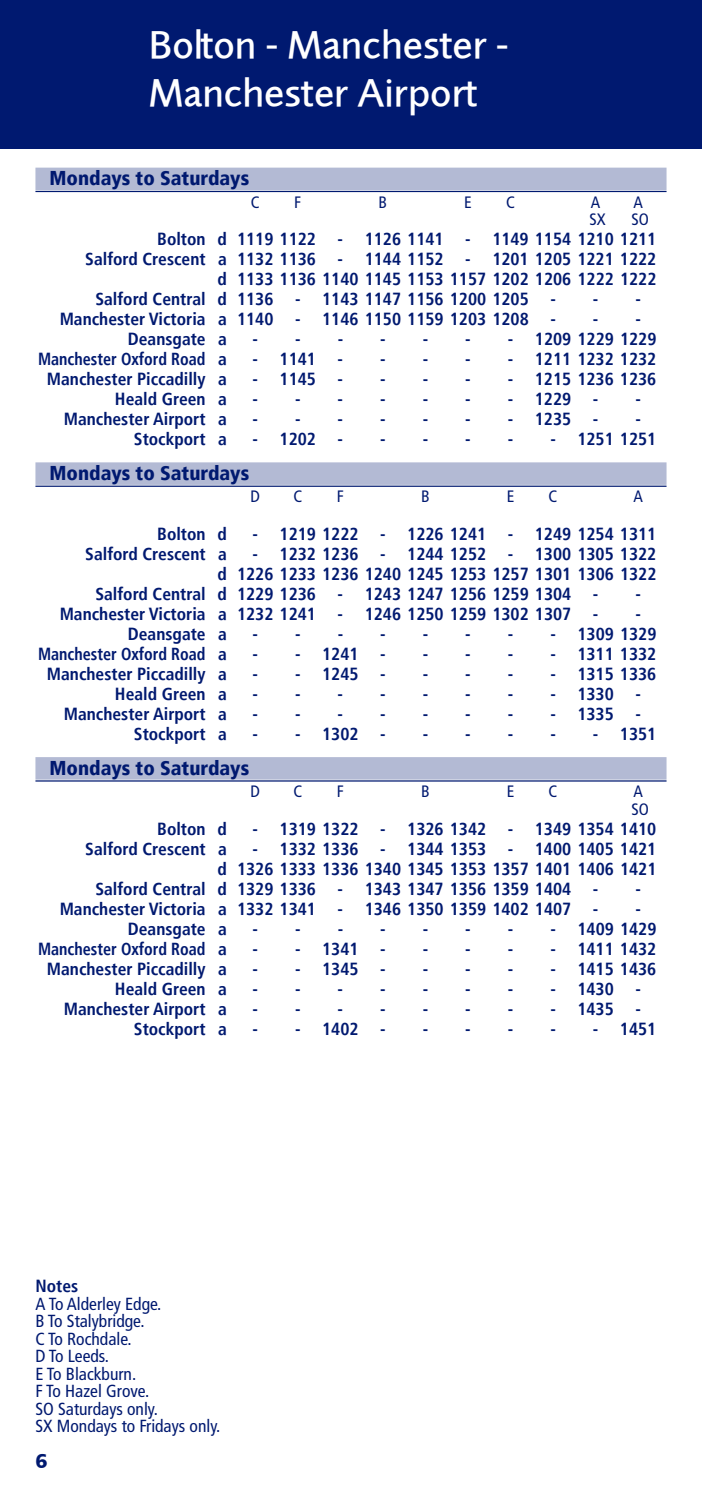
<style>
.page{position:relative;width:702px;height:1489px;background:#fff}
.page>*{position:absolute;margin:0;border:0;box-sizing:border-box;transform-origin:0 0}
.t1{font:500 40px/48px "Foundry Sans";color:#fff}
.t2{font:900 condensed 20px "Frutiger LT";color:#001970}
.t3{font:900 20px "Frutiger CE";color:#001970}
.t4{font:700 condensed 17.5px "Frutiger LT";color:#001970}
.t5{font:condensed 17.5px/17.5px "Frutiger LT";color:#001970}
.t6{font:700 condensed 17.5px "Frutiger LT";color:#001970;scale:.92 1}
.t7{font:condensed 16.5px/17.5px "Frutiger LT";color:#001970}
</style>
<div class="page">
<div style="left:0;top:0;width:702px;height:149px;background:#001970"></div>
<div style="left:35px;top:168px;width:631px;height:22px;background:#b3bad4"></div>
<hr style="left:35px;top:191px;width:631px;height:1px;background:#001970">
<div style="left:35px;top:462px;width:631px;height:23px;background:#b3bad4"></div>
<hr style="left:35px;top:485px;width:631px;height:2px;background:#001970">
<div style="left:35px;top:757px;width:631px;height:22px;background:#b3bad4"></div>
<hr style="left:35px;top:780px;width:631px;height:1px;background:#001970">
<h1 class="t1" style="left:149px;top:20px;width:361px">Bolton - Manchester -<br>Manchester Airport</h1>
<p class="t2" style="left:50px;top:166px;width:201px">Mondays to Saturdays</p>
<p class="t7" style="left:251px;top:193px;width:10px">C</p>
<p class="t7" style="left:294px;top:193px;width:9px">F</p>
<p class="t7" style="left:378px;top:193px;width:10px">B</p>
<p class="t7" style="left:464px;top:193px;width:9px">E</p>
<p class="t7" style="left:506px;top:193px;width:10px">C</p>
<p class="t7" style="left:591px;top:193px;width:11px">A</p>
<p class="t7" style="left:633px;top:193px;width:11px">A</p>
<p class="t7" style="left:589px;top:211px;width:18px">SX</p>
<p class="t7" style="left:631px;top:211px;width:19px">SO</p>
<p class="t4" style="left:157px;top:229px;width:500px">Bolton d 1119 1122 - 1126 1141 - 1149 1154 1210 1211</p>
<p class="t4" style="left:85px;top:249px;width:572px">Salford Crescent a 1132 1136 - 1144 1152 - 1201 1205 1221 1222</p>
<p class="t4" style="left:217px;top:269px;width:440px">d 1133 1136 1140 1145 1153 1157 1202 1206 1222 1222</p>
<p class="t4" style="left:95px;top:289px;width:462px">Salford Central d 1136 - 1143 1147 1156 1200 1205 -</p>
<p class="t4" style="left:593px;top:289px;width:50px">- -</p>
<p class="t4" style="left:60px;top:309px;width:497px">Manchester Victoria a 1140 - 1146 1150 1159 1203 1208 -</p>
<p class="t4" style="left:593px;top:309px;width:50px">- -</p>
<p class="t4" style="left:128px;top:329px;width:101px">Deansgate a</p>
<p class="t4" style="left:252px;top:329px;width:50px">- -</p>
<p class="t4" style="left:337px;top:329px;width:50px">- -</p>
<p class="t4" style="left:423px;top:329px;width:50px">- -</p>
<p class="t4" style="left:508px;top:329px;width:150px">- 1209 1229 1229</p>
<p class="t6" style="left:38px;top:349px;width:207px">Manchester Oxford Road a</p>
<p class="t4" style="left:252px;top:349px;width:92px">- 1141 -</p>
<p class="t4" style="left:380px;top:349px;width:50px">- -</p>
<p class="t4" style="left:465px;top:349px;width:193px">- - 1211 1232 1232</p>
<p class="t4" style="left:47px;top:369px;width:181px">Manchester Piccadilly a</p>
<p class="t4" style="left:252px;top:369px;width:92px">- 1145 -</p>
<p class="t4" style="left:380px;top:369px;width:50px">- -</p>
<p class="t4" style="left:465px;top:369px;width:193px">- - 1215 1236 1236</p>
<p class="t4" style="left:115px;top:389px;width:113px">Heald Green a</p>
<p class="t4" style="left:252px;top:389px;width:50px">- -</p>
<p class="t4" style="left:337px;top:389px;width:50px">- -</p>
<p class="t4" style="left:422px;top:389px;width:50px">- -</p>
<p class="t4" style="left:508px;top:389px;width:92px">- 1229 -</p>
<p class="t4" style="left:635px;top:389px;width:7px">-</p>
<p class="t4" style="left:64px;top:409px;width:164px">Manchester Airport a</p>
<p class="t4" style="left:252px;top:409px;width:50px">- -</p>
<p class="t4" style="left:337px;top:409px;width:50px">- -</p>
<p class="t4" style="left:422px;top:409px;width:50px">- -</p>
<p class="t4" style="left:508px;top:409px;width:92px">- 1235 -</p>
<p class="t4" style="left:635px;top:409px;width:7px">-</p>
<p class="t4" style="left:134px;top:429px;width:94px">Stockport a</p>
<p class="t4" style="left:252px;top:429px;width:92px">- 1202 -</p>
<p class="t4" style="left:380px;top:429px;width:50px">- -</p>
<p class="t4" style="left:465px;top:429px;width:50px">- -</p>
<p class="t4" style="left:550px;top:429px;width:107px">- 1251 1251</p>
<p class="t2" style="left:50px;top:461px;width:201px">Mondays to Saturdays</p>
<p class="t7" style="left:250px;top:488px;width:11px">D</p>
<p class="t7" style="left:293px;top:488px;width:10px">C</p>
<p class="t7" style="left:337px;top:488px;width:9px">F</p>
<p class="t7" style="left:421px;top:488px;width:10px">B</p>
<p class="t7" style="left:506px;top:488px;width:9px">E</p>
<p class="t7" style="left:548px;top:488px;width:10px">C</p>
<p class="t7" style="left:633px;top:488px;width:11px">A</p>
<p class="t4" style="left:157px;top:523px;width:71px">Bolton d</p>
<p class="t4" style="left:252px;top:523px;width:405px">- 1219 1222 - 1226 1241 - 1249 1254 1311</p>
<p class="t4" style="left:85px;top:543px;width:143px">Salford Crescent a</p>
<p class="t4" style="left:252px;top:543px;width:405px">- 1232 1236 - 1244 1252 - 1300 1305 1322</p>
<p class="t4" style="left:217px;top:563px;width:440px">d 1226 1233 1236 1240 1245 1253 1257 1301 1306 1322</p>
<p class="t4" style="left:95px;top:583px;width:504px">Salford Central d 1229 1236 - 1243 1247 1256 1259 1304 -</p>
<p class="t4" style="left:635px;top:583px;width:7px">-</p>
<p class="t4" style="left:60px;top:603px;width:540px">Manchester Victoria a 1232 1241 - 1246 1250 1259 1302 1307 -</p>
<p class="t4" style="left:635px;top:603px;width:7px">-</p>
<p class="t4" style="left:128px;top:623px;width:101px">Deansgate a</p>
<p class="t4" style="left:252px;top:623px;width:50px">- -</p>
<p class="t4" style="left:337px;top:623px;width:50px">- -</p>
<p class="t4" style="left:423px;top:623px;width:50px">- -</p>
<p class="t4" style="left:508px;top:623px;width:150px">- - 1309 1329</p>
<p class="t6" style="left:38px;top:643px;width:207px">Manchester Oxford Road a</p>
<p class="t4" style="left:252px;top:643px;width:135px">- - 1241 -</p>
<p class="t4" style="left:422px;top:643px;width:50px">- -</p>
<p class="t4" style="left:507px;top:643px;width:150px">- - 1311 1332</p>
<p class="t4" style="left:47px;top:663px;width:181px">Manchester Piccadilly a</p>
<p class="t4" style="left:252px;top:663px;width:135px">- - 1245 -</p>
<p class="t4" style="left:422px;top:663px;width:50px">- -</p>
<p class="t4" style="left:507px;top:663px;width:150px">- - 1315 1336</p>
<p class="t4" style="left:115px;top:683px;width:113px">Heald Green a</p>
<p class="t4" style="left:252px;top:683px;width:50px">- -</p>
<p class="t4" style="left:337px;top:683px;width:50px">- -</p>
<p class="t4" style="left:422px;top:683px;width:50px">- -</p>
<p class="t4" style="left:508px;top:683px;width:135px">- - 1330 -</p>
<p class="t4" style="left:64px;top:703px;width:164px">Manchester Airport a</p>
<p class="t4" style="left:252px;top:703px;width:50px">- -</p>
<p class="t4" style="left:337px;top:703px;width:50px">- -</p>
<p class="t4" style="left:422px;top:703px;width:50px">- -</p>
<p class="t4" style="left:508px;top:703px;width:135px">- - 1335 -</p>
<p class="t4" style="left:134px;top:723px;width:94px">Stockport a</p>
<p class="t4" style="left:252px;top:723px;width:135px">- - 1302 -</p>
<p class="t4" style="left:422px;top:723px;width:50px">- -</p>
<p class="t4" style="left:507px;top:723px;width:50px">- -</p>
<p class="t4" style="left:593px;top:723px;width:65px">- 1351</p>
<p class="t2" style="left:50px;top:755px;width:201px">Mondays to Saturdays</p>
<p class="t7" style="left:250px;top:782px;width:11px">D</p>
<p class="t7" style="left:293px;top:782px;width:10px">C</p>
<p class="t7" style="left:337px;top:782px;width:9px">F</p>
<p class="t7" style="left:421px;top:782px;width:10px">B</p>
<p class="t7" style="left:506px;top:782px;width:9px">E</p>
<p class="t7" style="left:548px;top:782px;width:10px">C</p>
<p class="t7" style="left:631px;top:782px;width:19px">A<br>SO</p>
<p class="t4" style="left:157px;top:818px;width:71px">Bolton d</p>
<p class="t4" style="left:252px;top:818px;width:405px">- 1319 1322 - 1326 1342 - 1349 1354 1410</p>
<p class="t4" style="left:85px;top:838px;width:143px">Salford Crescent a</p>
<p class="t4" style="left:252px;top:838px;width:405px">- 1332 1336 - 1344 1353 - 1400 1405 1421</p>
<p class="t4" style="left:217px;top:858px;width:440px">d 1326 1333 1336 1340 1345 1353 1357 1401 1406 1421</p>
<p class="t4" style="left:95px;top:878px;width:504px">Salford Central d 1329 1336 - 1343 1347 1356 1359 1404 -</p>
<p class="t4" style="left:635px;top:878px;width:7px">-</p>
<p class="t4" style="left:60px;top:898px;width:540px">Manchester Victoria a 1332 1341 - 1346 1350 1359 1402 1407 -</p>
<p class="t4" style="left:635px;top:898px;width:7px">-</p>
<p class="t4" style="left:128px;top:918px;width:101px">Deansgate a</p>
<p class="t4" style="left:252px;top:918px;width:50px">- -</p>
<p class="t4" style="left:337px;top:918px;width:50px">- -</p>
<p class="t4" style="left:423px;top:918px;width:50px">- -</p>
<p class="t4" style="left:508px;top:918px;width:150px">- - 1409 1429</p>
<p class="t6" style="left:38px;top:938px;width:207px">Manchester Oxford Road a</p>
<p class="t4" style="left:252px;top:938px;width:135px">- - 1341 -</p>
<p class="t4" style="left:422px;top:938px;width:50px">- -</p>
<p class="t4" style="left:507px;top:938px;width:150px">- - 1411 1432</p>
<p class="t4" style="left:47px;top:958px;width:181px">Manchester Piccadilly a</p>
<p class="t4" style="left:252px;top:958px;width:135px">- - 1345 -</p>
<p class="t4" style="left:422px;top:958px;width:50px">- -</p>
<p class="t4" style="left:507px;top:958px;width:150px">- - 1415 1436</p>
<p class="t4" style="left:115px;top:978px;width:113px">Heald Green a</p>
<p class="t4" style="left:252px;top:978px;width:50px">- -</p>
<p class="t4" style="left:337px;top:978px;width:50px">- -</p>
<p class="t4" style="left:422px;top:978px;width:50px">- -</p>
<p class="t4" style="left:508px;top:978px;width:135px">- - 1430 -</p>
<p class="t4" style="left:64px;top:998px;width:164px">Manchester Airport a</p>
<p class="t4" style="left:252px;top:998px;width:50px">- -</p>
<p class="t4" style="left:337px;top:998px;width:50px">- -</p>
<p class="t4" style="left:422px;top:998px;width:50px">- -</p>
<p class="t4" style="left:508px;top:998px;width:135px">- - 1435 -</p>
<p class="t4" style="left:134px;top:1018px;width:94px">Stockport a</p>
<p class="t4" style="left:252px;top:1018px;width:135px">- - 1402 -</p>
<p class="t4" style="left:422px;top:1018px;width:50px">- -</p>
<p class="t4" style="left:507px;top:1018px;width:50px">- -</p>
<p class="t4" style="left:593px;top:1018px;width:65px">- 1451</p>
<p class="t4" style="left:35px;top:1275px;width:44px">Notes</p>
<p class="t5" style="left:35px;top:1294px;width:186px">A To Alderley Edge.<br>B To Stalybridge.<br>C To Rochdale.<br>D To Leeds.<br>E To Blackburn.<br>F To Hazel Grove.<br>SO Saturdays only.<br>SX Mondays to Fridays only.</p>
<p class="t3" style="left:35px;top:1448px;width:14px">6</p>
</div>
